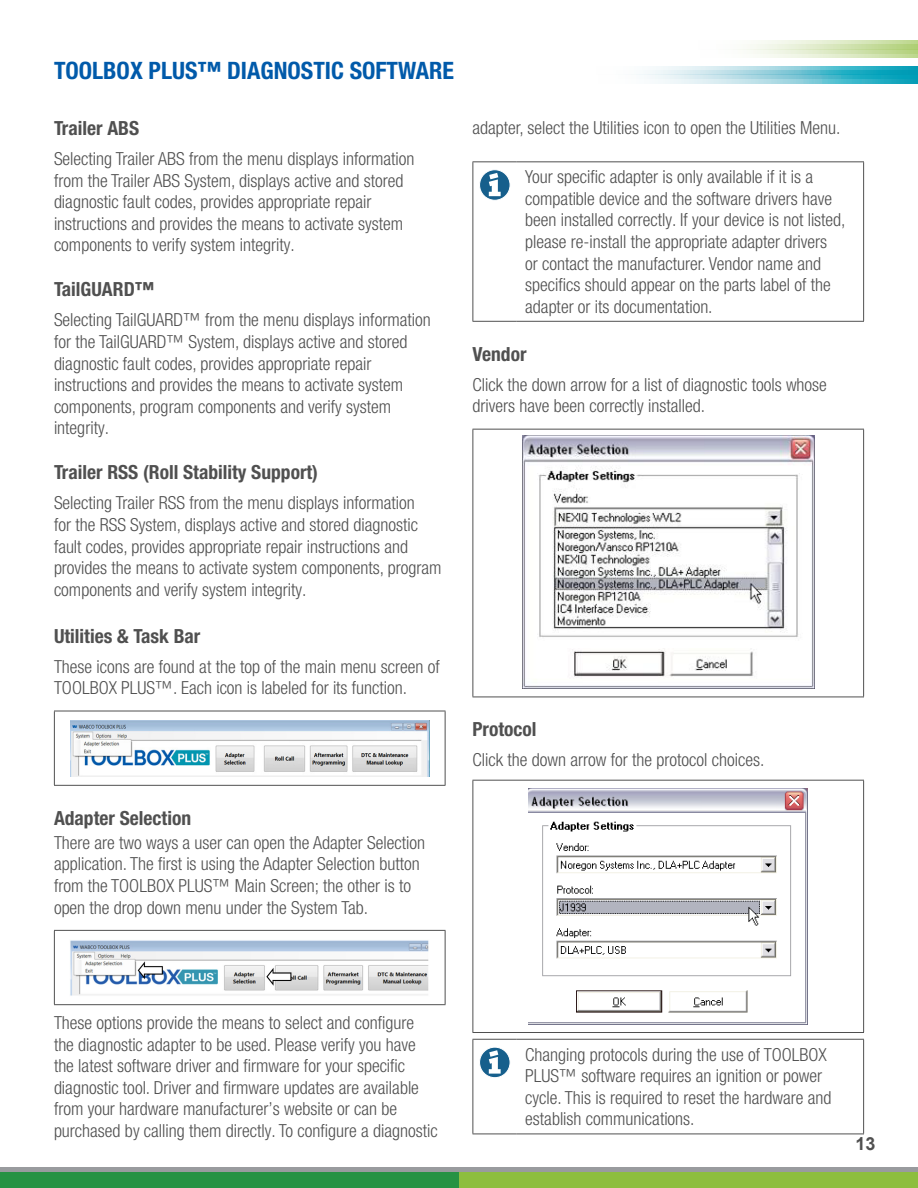
<style>
.page{position:relative;width:918px;height:1188px;background:#fff}
.page>*{position:absolute;margin:0;border:0;box-sizing:border-box;transform-origin:0 0}
.t1{font:700 condensed 24px "Helvetica Neue LT Pro";color:#015aaa}
.t2{font:700 condensed 19.5px "Helvetica Neue LT Pro";color:#505050}
.t3{font:300 condensed 18px/21.6px "Helvetica Neue LT Pro";color:#505050}
.t4{font:700 18px "Arial";color:#505050}
</style>
<div class="page">
<div style="left:0;top:1172px;width:459px;height:16px;background:#269243"></div>
<div style="left:459px;top:1172px;width:459px;height:16px;background:#8dbe3e"></div>
<div style="left:0;top:1167px;width:918px;height:5px;background:#999b9e"></div>
<svg style="left:750px;top:53px;width:168px;height:5px"></svg>
<svg style="left:738px;top:49px;width:180px;height:4px"></svg>
<svg style="left:748px;top:41px;width:170px;height:8px"></svg>
<svg style="left:658px;top:79px;width:260px;height:4px"></svg>
<svg style="left:649px;top:75px;width:269px;height:4px"></svg>
<svg style="left:636px;top:66px;width:282px;height:9px;background:#86cedb"></svg>
<hr style="left:54px;top:711px;width:392px;height:1px;background:#505050">
<hr style="left:54px;top:711px;width:1px;height:74px;background:#505050">
<hr style="left:445px;top:711px;width:1px;height:74px;background:#505050">
<hr style="left:54px;top:785px;width:392px;height:1px;background:#505050">
<img style="left:70px;top:720px;width:359px;height:56px">
<hr style="left:54px;top:930px;width:392px;height:1px;background:#505050">
<hr style="left:54px;top:931px;width:1px;height:73px;background:#505050">
<hr style="left:445px;top:931px;width:1px;height:73px;background:#505050">
<hr style="left:54px;top:1004px;width:392px;height:1px;background:#505050">
<img style="left:70px;top:940px;width:359px;height:56px">
<svg style="left:473px;top:162px;width:390px;height:159px"></svg>
<hr style="left:472px;top:161px;width:45px;height:1px;background:#505050">
<hr style="left:472px;top:162px;width:1px;height:159px;background:#505050">
<hr style="left:517px;top:161px;width:347px;height:1px;background:#505050">
<hr style="left:863px;top:162px;width:1px;height:159px;background:#505050">
<hr style="left:472px;top:321px;width:45px;height:1px;background:#505050">
<hr style="left:517px;top:321px;width:347px;height:1px;background:#505050">
<svg style="left:480px;top:170px;width:30px;height:30px"></svg>
<div style="left:479px;top:169px;width:32px;height:32px;border:1px solid #fff;border-radius:50%"></div>
<svg style="left:489px;top:173px;width:12px;height:23px"></svg>
<hr style="left:472px;top:429px;width:392px;height:1px;background:#505050">
<hr style="left:472px;top:430px;width:1px;height:267px;background:#505050">
<hr style="left:863px;top:430px;width:1px;height:267px;background:#505050">
<hr style="left:472px;top:697px;width:392px;height:1px;background:#505050">
<img style="left:522px;top:436px;width:292px;height:252px">
<hr style="left:472px;top:780px;width:392px;height:1px;background:#505050">
<hr style="left:472px;top:781px;width:1px;height:251px;background:#505050">
<hr style="left:863px;top:781px;width:1px;height:251px;background:#505050">
<hr style="left:472px;top:1032px;width:392px;height:1px;background:#505050">
<img style="left:529px;top:788px;width:279px;height:237px">
<hr style="left:472px;top:1039px;width:45px;height:1px;background:#505050">
<hr style="left:472px;top:1040px;width:1px;height:94px;background:#505050">
<hr style="left:472px;top:1134px;width:45px;height:1px;background:#505050">
<hr style="left:517px;top:1134px;width:347px;height:1px;background:#505050">
<svg style="left:473px;top:1039px;width:391px;height:95px"></svg>
<p class="t1" style="left:54px;top:56px;width:402px">TOOLBOX PLUS™ DIAGNOSTIC SOFTWARE</p>
<p class="t2" style="left:54px;top:116px;width:87px">Trailer ABS</p>
<p class="t3" style="left:54px;top:148px;width:362px">Selecting Trailer ABS from the menu displays information from the Trailer ABS System, displays active and stored diagnostic fault codes, provides appropriate repair instructions and provides the means to activate system components to verify system integrity.</p>
<p class="t2" style="left:54px;top:278px;width:102px">TailGUARD™</p>
<p class="t3" style="left:54px;top:309px;width:378px">Selecting TailGUARD™ from the menu displays information for the TailGUARD™ System, displays active and stored diagnostic fault codes, provides appropriate repair instructions and provides the means to activate system components, program components and verify system integrity.</p>
<p class="t2" style="left:54px;top:461px;width:266px">Trailer RSS (Roll Stability Support)</p>
<p class="t3" style="left:54px;top:492px;width:389px">Selecting Trailer RSS from the menu displays information<br>for the RSS System, displays active and stored diagnostic fault codes, provides appropriate repair instructions and provides the means to activate system components, program components and verify system integrity.</p>
<p class="t2" style="left:54px;top:624px;width:148px">Utilities &amp; Task Bar</p>
<p class="t3" style="left:54px;top:655px;width:387px">These icons are found at the top of the main menu screen of<br>TOOLBOX PLUS™. Each icon is labeled for its function.</p>
<p class="t2" style="left:54px;top:806px;width:139px">Adapter Selection</p>
<p class="t3" style="left:54px;top:831px;width:373px">There are two ways a user can open the Adapter Selection application. The first is using the Adapter Selection button from the TOOLBOX PLUS™ Main Screen; the other is to open the drop down menu under the System Tab.</p>
<p class="t3" style="left:472px;top:117px;width:370px">adapter, select the Utilities icon to open the Utilities Menu.</p>
<p class="t3" style="left:525px;top:166px;width:322px">Your specific adapter is only available if it is a compatible device and the software drivers have been installed correctly. If your device is not listed, please re-install the appropriate adapter drivers<br>or contact the manufacturer. Vendor name and specifics should appear on the parts label of the adapter or its documentation.</p>
<p class="t2" style="left:472px;top:342px;width:56px">Vendor</p>
<p class="t3" style="left:472px;top:373px;width:356px">Click the down arrow for a list of diagnostic tools whose drivers have been correctly installed.</p>
<p class="t2" style="left:472px;top:718px;width:66px">Protocol</p>
<p class="t3" style="left:472px;top:749px;width:293px">Click the down arrow for the protocol choices.</p>
<p class="t3" style="left:54px;top:1012px;width:385px">These options provide the means to select and configure the diagnostic adapter to be used. Please verify you have the latest software driver and firmware for your specific diagnostic tool. Driver and firmware updates are available from your hardware manufacturer’s website or can be purchased by calling them directly. To configure a diagnostic</p>
<p class="t3" style="left:525px;top:1043px;width:308px">Changing protocols during the use of TOOLBOX PLUS™ software requires an ignition or power cycle. This is required to reset the hardware and establish communications.</p>
<p class="t4" style="left:855px;top:1131px;width:22px">13</p>
</div>
